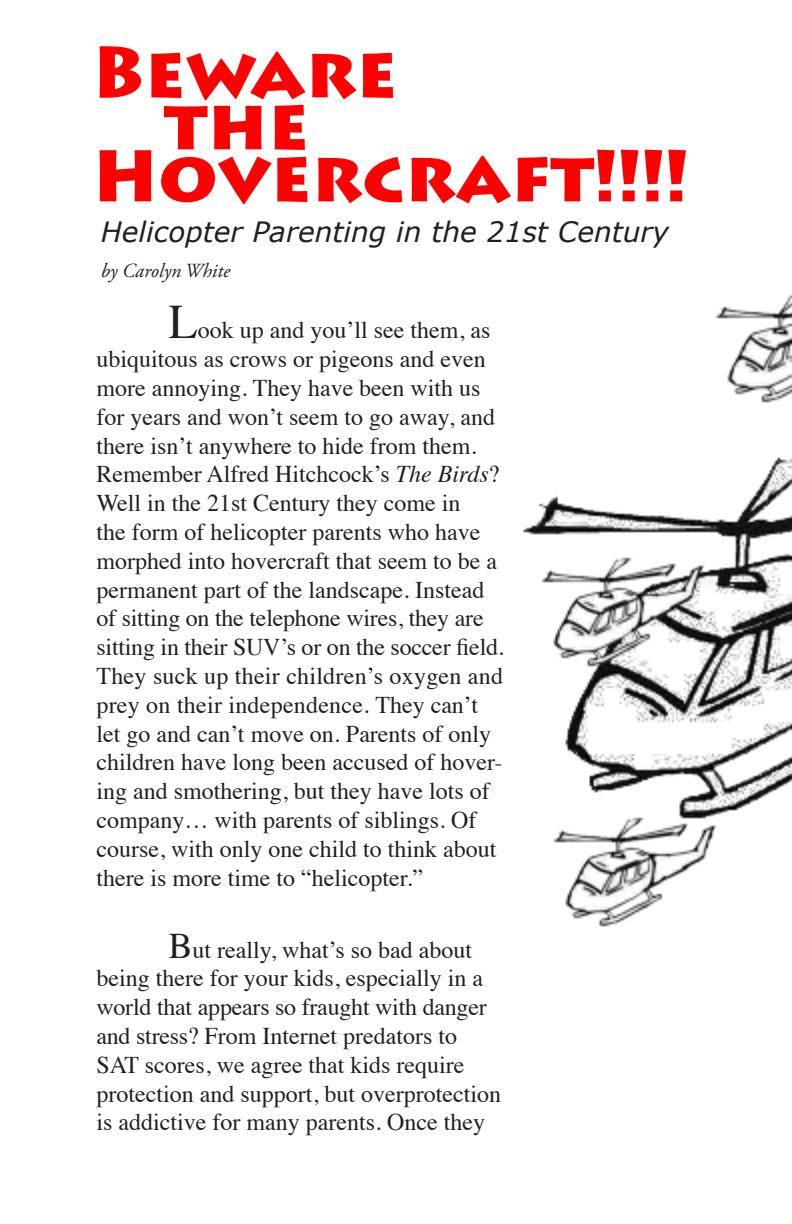
<style>
.page{position:relative;width:792px;height:1224px;background:#fff}
.page>*{position:absolute;margin:0;border:0;box-sizing:border-box;transform-origin:0 0}
.t1{font:900 72px "Lithos Pro";color:#f00}
.t2{font:italic 28px "Verdana";color:#231f20}
.t3{font:24px/28.8px "Times";color:#231f20}
.t4{font:italic 20px "Adobe Garamond Pro";color:#231f20}
.s1{font-size:48px}
.s2{font-style:italic}
.s3{font-size:36px}
</style>
<div class="page">
<img style="left:523px;top:294px;width:269px;height:633px">
<h1 class="t1" style="left:92px;top:27px;width:307px">Beware</h1>
<h1 class="t1" style="left:164px;top:79px;width:146px">the</h1>
<h1 class="t1" style="left:92px;top:131px;width:598px">Hovercraft!!!!</h1>
<p class="t2" style="left:101px;top:214px;width:570px">Helicopter Parenting in the 21st Century</p>
<p class="t4" style="left:101px;top:258px;width:131px">by Carolyn White</p>
<p class="t3" style="left:96px;top:318px;width:409px;text-indent:72px"><span class="s1">L</span>ook up and you’ll see them, as ubiquitous as crows or pigeons and even more annoying. They have been with us for years and won’t seem to go away, and there isn’t anywhere to hide from them.<br>Remember Alfred Hitchcock’s <span class="s2">The Birds</span>?<br>Well in the 21st Century they come in<br>the form of helicopter parents who have morphed into hovercraft that seem to be a permanent part of the landscape. Instead of sitting on the telephone wires, they are sitting in their SUV’s or on the soccer field.<br>They suck up their children’s oxygen and prey on their independence. They can’t let go and can’t move on. Parents of only children have long been accused of hover&shy;ing and smothering, but they have lots of company… with parents of siblings. Of course, with only one child to think about there is more time to “helicopter.”</p>
<p class="t3" style="left:96px;top:937px;width:406px;text-indent:72px"><span class="s3">B</span>ut really, what’s so bad about being there for your kids, especially in a world that appears so fraught with danger and stress? From Internet predators to SAT scores, we agree that kids require protection and support, but overprotection is addictive for many parents. Once they</p>
</div>
